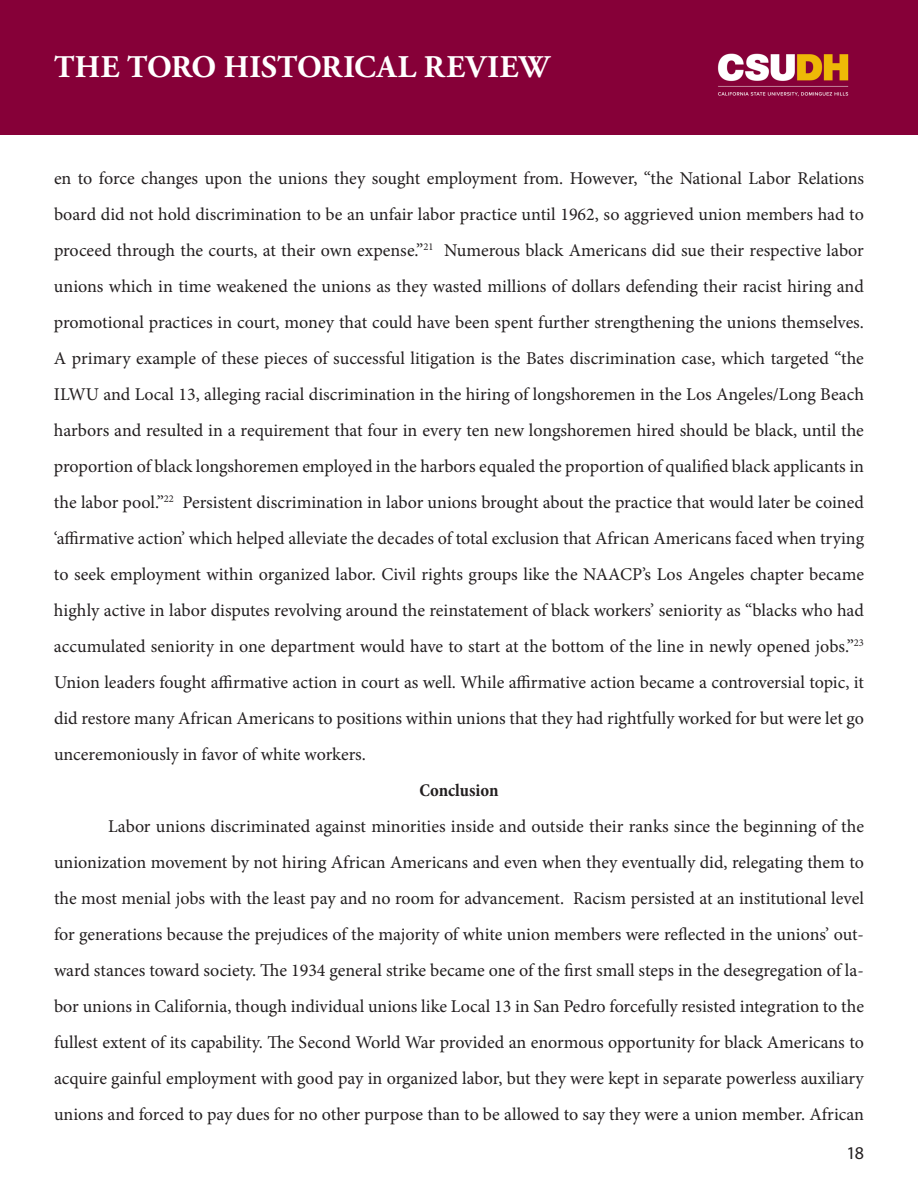
<style>
.page{position:relative;width:918px;height:1188px;background:#fff}
.page>*{position:absolute;margin:0;border:0;box-sizing:border-box;transform-origin:0 0}
.t1{font:700 31.5px "Adobe Garamond Pro";letter-spacing:.015em;color:#fff}
.t2{font:18px/36px "Minion Pro";letter-spacing:-.005em;color:#231f20;text-align:justify}
.t3{font:700 condensed 18px "Minion Pro";color:#231f20}
.t4{font:18px "Myriad Pro";color:#231f20}
</style>
<div class="page">
<div style="left:0;top:0;width:918px;height:135px;background:#860038"></div>
<img style="left:717px;top:53px;width:132px;height:44px">
<h1 class="t1" style="left:54px;top:49px;width:497px">THE TORO HISTORICAL REVIEW</h1>
<p class="t2" style="left:54px;top:160px;width:812px">en to force changes upon the unions they sought employment from. However, “the National Labor Relations board did not hold discrimination to be an unfair labor practice until 1962, so aggrieved union members had to proceed through the courts, at their own expense.”<sup>21</sup> Numerous black Americans did sue their respective labor unions which in time weakened the unions as they wasted millions of dollars defending their racist hiring and promotional practices in court, money that could have been spent further strengthening the unions themselves.<br>A primary example of these pieces of successful litigation is the Bates discrimination case, which targeted “the ILWU and Local 13, alleging racial discrimination in the hiring of longshoremen in the Los Angeles/Long Beach harbors and resulted in a requirement that four in every ten new longshoremen hired should be black, until the proportion of black longshoremen employed in the harbors equaled the proportion of qualified black applicants in the labor pool.”<sup>22</sup> Persistent discrimination in labor unions brought about the practice that would later be coined ‘affirmative action’ which helped alleviate the decades of total exclusion that African Americans faced when trying to seek employment within organized labor. Civil rights groups like the NAACP’s Los Angeles chapter became highly active in labor disputes revolving around the reinstatement of black workers’ seniority as “blacks who had accumulated seniority in one department would have to start at the bottom of the line in newly opened jobs.”<sup>23<br></sup>Union leaders fought affirmative action in court as well. While affirmative action became a controversial topic, it did restore many African Americans to positions within unions that they had rightfully worked for but were let go unceremoniously in favor of white workers.</p>
<p class="t3" style="left:419px;top:778px;width:81px">Conclusion</p>
<p class="t2" style="left:54px;top:808px;width:812px;text-indent:54px">Labor unions discriminated against minorities inside and outside their ranks since the beginning of the unionization movement by not hiring African Americans and even when they eventually did, relegating them to the most menial jobs with the least pay and no room for advancement. Racism persisted at an institutional level for generations because the prejudices of the majority of white union members were reflected in the unions’ out&shy;ward stances toward society. The 1934 general strike became one of the first small steps in the desegregation of la&shy;bor unions in California, though individual unions like Local 13 in San Pedro forcefully resisted integration to the fullest extent of its capability. The Second World War provided an enormous opportunity for black Americans to acquire gainful employment with good pay in organized labor, but they were kept in separate powerless auxiliary unions and forced to pay dues for no other purpose than to be allowed to say they were a union member. African</p>
<p class="t4" style="left:847px;top:1142px;width:19px">18</p>
</div>
